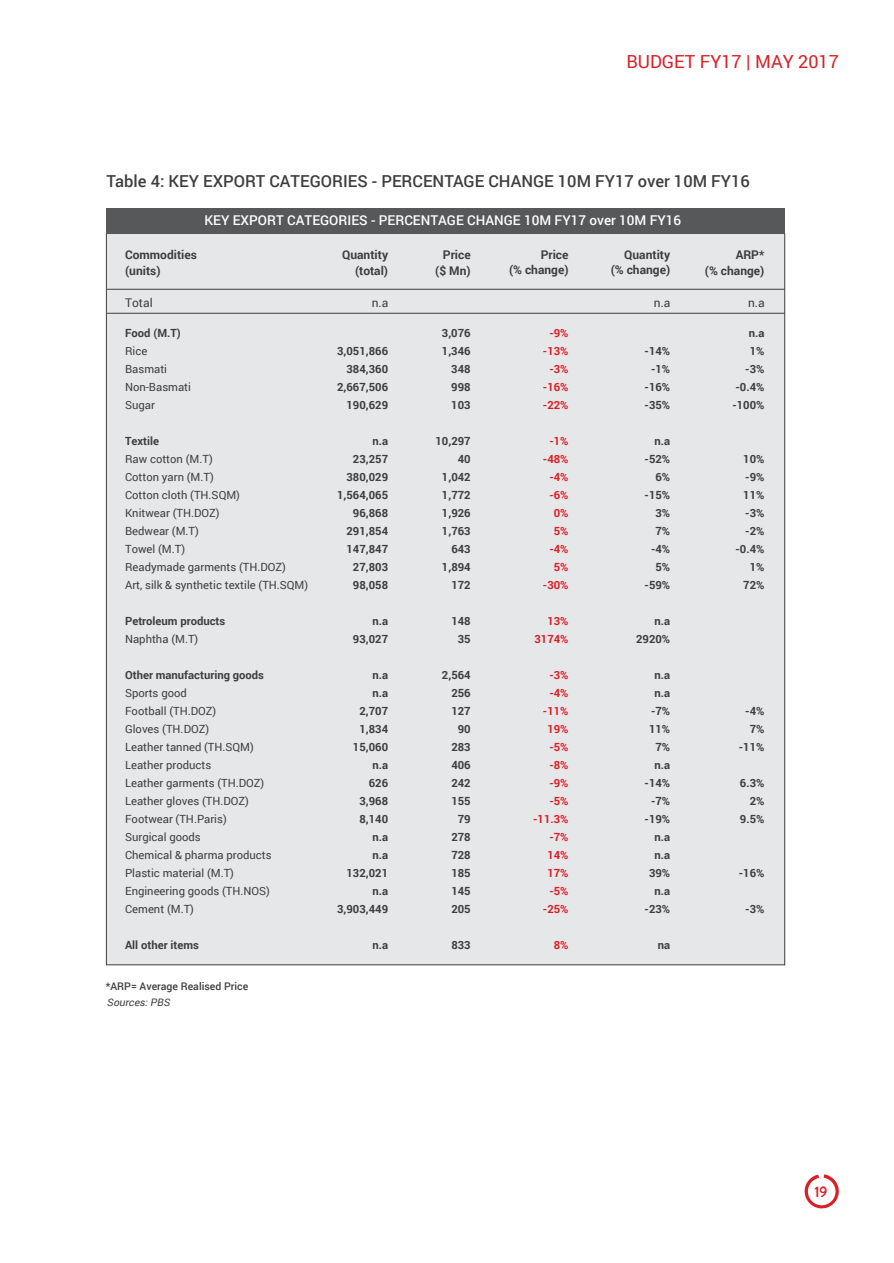
<style>
.page{position:relative;width:894px;height:1263px;background:#fff}
.page>*{position:absolute;margin:0;border:0;box-sizing:border-box;transform-origin:0 0}
.t1{font:18px "Roboto";color:#da1f26}
.t2{font:500 16.5px "Roboto";color:#3e3e3f}
.t3{font:15px "Enso";color:#da1f26;scale:.96 1}
.t4{font:500 13.5px "Roboto";color:#fff}
.t5{font:700 12px/15.5px "Roboto";color:#3e3e3f;text-align:right}
.t6{font:12px "Roboto";color:#3e3e3f}
.t7{font:700 11.25px/18px "Roboto";color:#3e3e3f;text-align:right}
.t8{font:11.25px/18px "Roboto";color:#3e3e3f}
.t9{font:700 11.25px/18px "Roboto";color:#da1f26;text-align:right}
.t10{font:500 10.5px "Roboto";color:#3e3e3f}
.t11{font:italic 10.35px "Roboto";color:#3e3e3f}
</style>
<div class="page">
<svg style="left:804px;top:1174px;width:35px;height:34px"></svg>
<div style="left:106px;top:233px;width:679px;height:732px;background:#e6e7e9;border:1px solid #3e3e3f"></div>
<hr style="left:107px;top:289px;width:677px;height:1px;background:#3e3e3f">
<hr style="left:107px;top:313px;width:677px;height:1px;background:#3e3e3f">
<div style="left:106px;top:208px;width:678px;height:26px;background:#57585a"></div>
<h1 class="t1" style="left:626px;top:49px;width:214px">BUDGET FY17 | MAY 2017</h1>
<h2 class="t2" style="left:106px;top:170px;width:645px">Table 4: KEY EXPORT CATEGORIES - PERCENTAGE CHANGE 10M FY17 over 10M FY16</h2>
<p class="t4" style="left:204px;top:211px;width:478px">KEY EXPORT CATEGORIES - PERCENTAGE CHANGE 10M FY17 over 10M FY16</p>
<p class="t5" style="left:509px;top:246px;width:61px">Price<br>(% change)</p>
<p class="t5" style="left:610px;top:246px;width:61px">Quantity (% change)</p>
<p class="t5" style="left:125px;top:247px;width:73px;text-align:left">Commodities (units)</p>
<p class="t5" style="left:342px;top:247px;width:48px">Quantity (total)</p>
<p class="t5" style="left:435px;top:247px;width:37px">Price ($ Mn)</p>
<p class="t5" style="left:705px;top:247px;width:61px">ARP*<br>(% change)</p>
<p class="t6" style="left:125px;top:294px;width:29px">Total</p>
<p class="t7" style="left:125px;top:324px;width:57px">Food (M.T)</p>
<p class="t8" style="left:125px;top:342px;width:67px">Rice<br>Basmati<br>Non-Basmati<br>Sugar</p>
<p class="t7" style="left:125px;top:432px;width:36px">Textile</p>
<p class="t8" style="left:125px;top:450px;width:185px">Raw cotton (M.T)<br>Cotton yarn (M.T)<br>Cotton cloth (TH.SQM)<br>Knitwear (TH.DOZ)<br>Bedwear (M.T)<br>Towel (M.T)<br>Readymade garments (TH.DOZ)<br>Art, silk &amp; synthetic textile (TH.SQM)</p>
<p class="t7" style="left:125px;top:612px;width:102px">Petroleum products</p>
<p class="t8" style="left:125px;top:630px;width:75px">Naphtha (M.T)</p>
<p class="t7" style="left:125px;top:666px;width:140px">Other manufacturing goods</p>
<p class="t8" style="left:125px;top:684px;width:148px">Sports good<br>Football (TH.DOZ)<br>Gloves (TH.DOZ)<br>Leather tanned (TH.SQM)<br>Leather products<br>Leather garments (TH.DOZ)<br>Leather gloves (TH.DOZ)<br>Footwear (TH.Paris)<br>Surgical goods<br>Chemical &amp; pharma products<br>Plastic material (M.T)<br>Engineering goods (TH.NOS)<br>Cement (M.T)</p>
<p class="t7" style="left:125px;top:936px;width:75px">All other items</p>
<p class="t10" style="left:106px;top:979px;width:144px">*ARP= Average Realised Price</p>
<p class="t11" style="left:107px;top:995px;width:67px">Sources:PBS</p>
<p class="t6" style="left:372px;top:294px;width:18px">n.a</p>
<p class="t7" style="left:337px;top:342px;width:53px">3,051,866<br>384,360<br>2,667,506<br>190,629</p>
<p class="t7" style="left:337px;top:432px;width:53px">n.a<br>23,257<br>380,029<br>1,564,065<br>96,868<br>291,854<br>147,847<br>27,803<br>98,058</p>
<p class="t7" style="left:353px;top:612px;width:37px">n.a<br>93,027</p>
<p class="t7" style="left:337px;top:666px;width:53px">n.a<br>n.a<br>2,707<br>1,834<br>15,060 n.a<br>626<br>3,968<br>8,140<br>n.a<br>n.a<br>132,021 n.a<br>3,903,449</p>
<p class="t7" style="left:372px;top:936px;width:17px">n.a</p>
<p class="t7" style="left:442px;top:324px;width:30px">3,076<br>1,346<br>348<br>998<br>103</p>
<p class="t7" style="left:435px;top:432px;width:37px">10,297<br>40<br>1,042<br>1,772<br>1,926<br>1,763<br>643<br>1,894<br>172</p>
<p class="t7" style="left:451px;top:612px;width:21px;text-align:center">148<br>35</p>
<p class="t7" style="left:442px;top:666px;width:30px">2,564<br>256<br>127<br>90<br>283<br>406<br>242<br>155<br>79<br>278<br>728<br>185<br>145<br>205</p>
<p class="t7" style="left:451px;top:936px;width:21px">833</p>
<p class="t9" style="left:543px;top:324px;width:27px;text-align:center">-9% -13% -3% -16% -22%</p>
<p class="t9" style="left:543px;top:432px;width:27px">-1% -48% -4% -6%<br>0%<br>5% -4%<br>5% -30%</p>
<p class="t9" style="left:534px;top:612px;width:36px">13%<br>3174%</p>
<p class="t9" style="left:533px;top:666px;width:37px">-3% -4% -11%<br>19% -5% -8% -9% -5% -11.3% -7%<br>14%<br>17% -5% -25%</p>
<p class="t9" style="left:554px;top:936px;width:16px">8%</p>
<p class="t6" style="left:654px;top:294px;width:18px">n.a</p>
<p class="t6" style="left:748px;top:294px;width:18px">n.a</p>
<p class="t7" style="left:644px;top:342px;width:27px;text-align:center">-14% -1% -16% -35%</p>
<p class="t7" style="left:644px;top:432px;width:27px">n.a -52%<br>6% -15%<br>3%<br>7% -4%<br>5% -59%</p>
<p class="t7" style="left:636px;top:612px;width:36px">n.a<br>2920%</p>
<p class="t7" style="left:644px;top:666px;width:27px">n.a n.a -7%<br>11%<br>7% n.a -14% -7% -19% n.a n.a<br>39% n.a -23%</p>
<p class="t7" style="left:658px;top:936px;width:14px">na</p>
<p class="t7" style="left:732px;top:324px;width:34px">n.a<br>1% -3% -0.4% -100%</p>
<p class="t7" style="left:735px;top:450px;width:30px">10% -9%<br>11% -3% -2% -0.4%<br>1%<br>72%</p>
<p class="t7" style="left:738px;top:702px;width:27px">-4%<br>7% -11%</p>
<p class="t7" style="left:740px;top:774px;width:26px">6.3%<br>2%<br>9.5%</p>
<p class="t7" style="left:738px;top:864px;width:27px">-16%</p>
<p class="t7" style="left:745px;top:900px;width:21px">-3%</p>
<h3 class="t3" style="left:814px;top:1180px;width:15px">19</h3>
</div>
